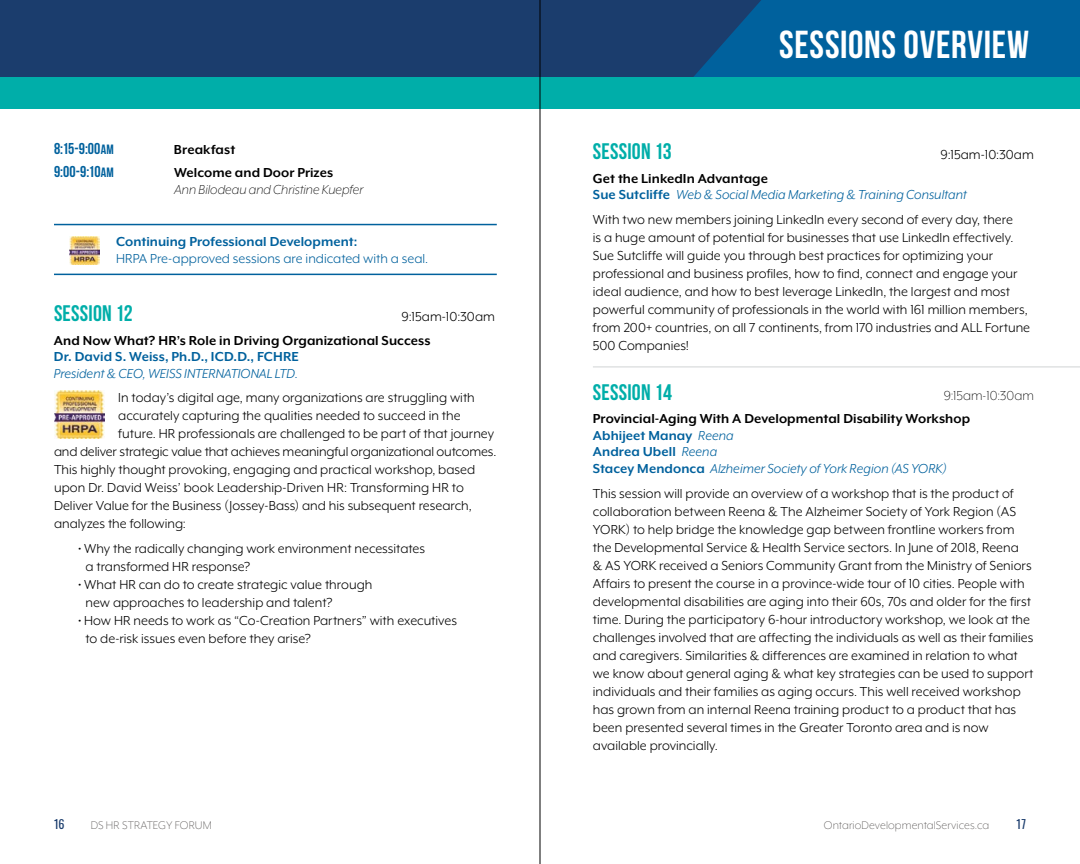
<style>
.page{position:relative;width:1080px;height:864px;background:#fff}
.page>*{position:absolute;margin:0;border:0;box-sizing:border-box;transform-origin:0 0}
.t1{font:39px "Bebas Neue";letter-spacing:.015em;color:#fff}
.t2{font:22.5px "Bebas Neue";letter-spacing:.01em;color:#00aea9}
.t3{font:15.75px "Bebas Neue";letter-spacing:-.01em;color:#00619d}
.t4{font:15px/18px "Mr Eaves XL Mod OT";color:#000}
.t5{font:700 15px/16.5px "Mr Eaves XL Mod OT";letter-spacing:.005em;color:#000}
.t6{font:italic 15px/16.5px "Mr Eaves XL Mod OT";color:#00619d}
.t7{font:700 15px "Mr Eaves XL Mod OT";letter-spacing:.005em;color:#00619d}
.t8{font:15px "Mr Eaves XL Mod OT";color:#00619d}
.t9{font:italic 300 15px "Mr Eaves XL Mod OT";letter-spacing:.005em;color:#000}
.t10{font:300 15px "Mr Eaves XL Mod OT";color:#000}
.t11{font:300 12.75px "Mr Eaves XL Mod OT";letter-spacing:.01em;color:#53504f}
.t12{font:12px "Oswald";color:#1b3d6d}
.s1{font-size:13.5px}
.s2{font-weight:700;font-style:normal;color:#000}
.s3{font-weight:700;font-style:normal}
.s4{color:#00619d}
.s5{font-weight:400;font-style:italic;color:#00619d}
</style>
<div class="page">
<div style="left:0;top:0;width:1080px;height:86px;background:#1b3d6d"></div>
<svg style="left:685px;top:0;width:395px;height:78px;background:#025e98"></svg>
<div style="left:0;top:78px;width:1080px;height:31px;background:#00aea9"></div>
<img style="left:54px;top:391px;width:51px;height:47px">
<hr style="left:593px;top:367px;width:487px;height:1px;background:#d1d3d4">
<img style="left:70px;top:236px;width:30px;height:29px">
<hr style="left:54px;top:224px;width:443px;height:1px;background:#00619d">
<hr style="left:54px;top:274px;width:443px;height:1px;background:#00619d">
<hr style="left:540px;top:0;width:1px;height:864px;background:#000">
<p class="t3" style="left:54px;top:140px;width:61px">8:15-9:00<span class="s1">AM</span></p>
<p class="t5" style="left:174px;top:141px;width:63px">Breakfast</p>
<p class="t3" style="left:54px;top:163px;width:61px">9:00-9:10<span class="s1">AM</span></p>
<p class="t5" style="left:174px;top:165px;width:161px">Welcome and Door Prizes</p>
<p class="t9" style="left:174px;top:182px;width:191px">Ann Bilodeau and Christine Kuepfer</p>
<p class="t7" style="left:116px;top:234px;width:243px">Continuing Professional Development:</p>
<p class="t8" style="left:116px;top:251px;width:314px">HRPA Pre-approved sessions are indicated with a seal.</p>
<h2 class="t2" style="left:54px;top:301px;width:80px">SESSION 12</h2>
<p class="t4" style="left:402px;top:308px;width:95px">9:15am-10:30am</p>
<p class="t5" style="left:54px;top:332px;width:378px">And Now What? HR’s Role in Driving Organizational Success</p>
<p class="t7" style="left:54px;top:349px;width:247px">Dr. David S. Weiss, Ph.D., ICD.D., FCHRE</p>
<p class="t6" style="left:54px;top:365px;width:246px">President &amp; CEO, WEISS INTERNATIONAL LTD.</p>
<p class="t4" style="left:118px;top:389px;width:358px">In today’s digital age, many organizations are struggling with</p>
<p class="t4" style="left:118px;top:407px;width:344px">accurately capturing the qualities needed to succeed in the</p>
<p class="t4" style="left:118px;top:425px;width:377px">future. HR professionals are challenged to be part of that journey</p>
<p class="t4" style="left:54px;top:443px;width:444px">and deliver strategic value that achieves meaningful organizational outcomes.</p>
<p class="t4" style="left:54px;top:461px;width:423px">This highly thought provoking, engaging and practical workshop, based</p>
<p class="t4" style="left:54px;top:479px;width:411px">upon Dr. David Weiss’ book Leadership-Driven HR: Transforming HR to</p>
<p class="t4" style="left:54px;top:497px;width:419px">Deliver Value for the Business (Jossey-Bass) and his subsequent research,</p>
<p class="t4" style="left:54px;top:515px;width:133px">analyzes the following:</p>
<p class="t4" style="left:86px;top:540px;width:341px;text-indent:-8px">• Why the radically changing work environment necessitates a transformed HR response?</p>
<p class="t4" style="left:86px;top:576px;width:288px;text-indent:-8px">• What HR can do to create strategic value through new approaches to leadership and talent?</p>
<p class="t4" style="left:86px;top:612px;width:373px;text-indent:-8px">• How HR needs to work as “Co-Creation Partners” with executives to de-risk issues even before they arise?</p>
<h1 class="t1" style="left:779px;top:24px;width:251px">SESSIONS OVERVIEW</h1>
<h2 class="t2" style="left:593px;top:139px;width:80px">SESSION 13</h2>
<p class="t4" style="left:941px;top:146px;width:95px">9:15am-10:30am</p>
<p class="t6" style="left:593px;top:170px;width:376px"><span class="s2">Get the LinkedIn Advantage<br></span><span class="s3">Sue Sutcliffe</span> Web &amp; Social Media Marketing &amp; Training Consultant</p>
<p class="t4" style="left:593px;top:210px;width:439px">With two new members joining LinkedIn every second of every day, there<br>is a huge amount of potential for businesses that use LinkedIn effectively.<br>Sue Sutcliffe will guide you through best practices for optimizing your professional and business profiles, how to find, connect and engage your ideal audience, and how to best leverage LinkedIn, the largest and most powerful community of professionals in the world with 161 million members, from 200+ countries, on all 7 continents, from 170 industries and ALL Fortune 500 Companies!</p>
<h2 class="t2" style="left:593px;top:380px;width:81px">SESSION 14</h2>
<p class="t10" style="left:944px;top:388px;width:92px">9:15am-10:30am</p>
<p class="t5" style="left:593px;top:411px;width:379px">Provincial-Aging With A Developmental Disability Workshop <span class="s4">Abhijeet Manay</span> <span class="s5">Reena<br></span><span class="s4">Andrea Ubell</span> <span class="s5">Reena<br></span><span class="s4">Stacey Mendonca</span> <span class="s5">Alzheimer Society of York Region (AS YORK)</span></p>
<p class="t4" style="left:593px;top:484px;width:442px">This session will provide an overview of a workshop that is the product of collaboration between Reena &amp; The Alzheimer Society of York Region (AS YORK) to help bridge the knowledge gap between frontline workers from the Developmental Service &amp; Health Service sectors. In June of 2018, Reena<br>&amp; AS YORK received a Seniors Community Grant from the Ministry of Seniors Affairs to present the course in a province-wide tour of 10 cities. People with developmental disabilities are aging into their 60s, 70s and older for the first time. During the participatory 6-hour introductory workshop, we look at the challenges involved that are affecting the individuals as well as their families and caregivers. Similarities &amp; differences are examined in relation to what we know about general aging &amp; what key strategies can be used to support individuals and their families as aging occurs. This well received workshop has grown from an internal Reena training product to a product that has been presented several times in the Greater Toronto area and is now available provincially.</p>
<p class="t12" style="left:54px;top:813px;width:12px">16</p>
<p class="t11" style="left:91px;top:818px;width:123px">DS HR STRATEGY FORUM</p>
<p class="t11" style="left:824px;top:818px;width:167px">OntarioDevelopmentalServices.ca</p>
<p class="t12" style="left:1017px;top:813px;width:11px">17</p>
</div>
